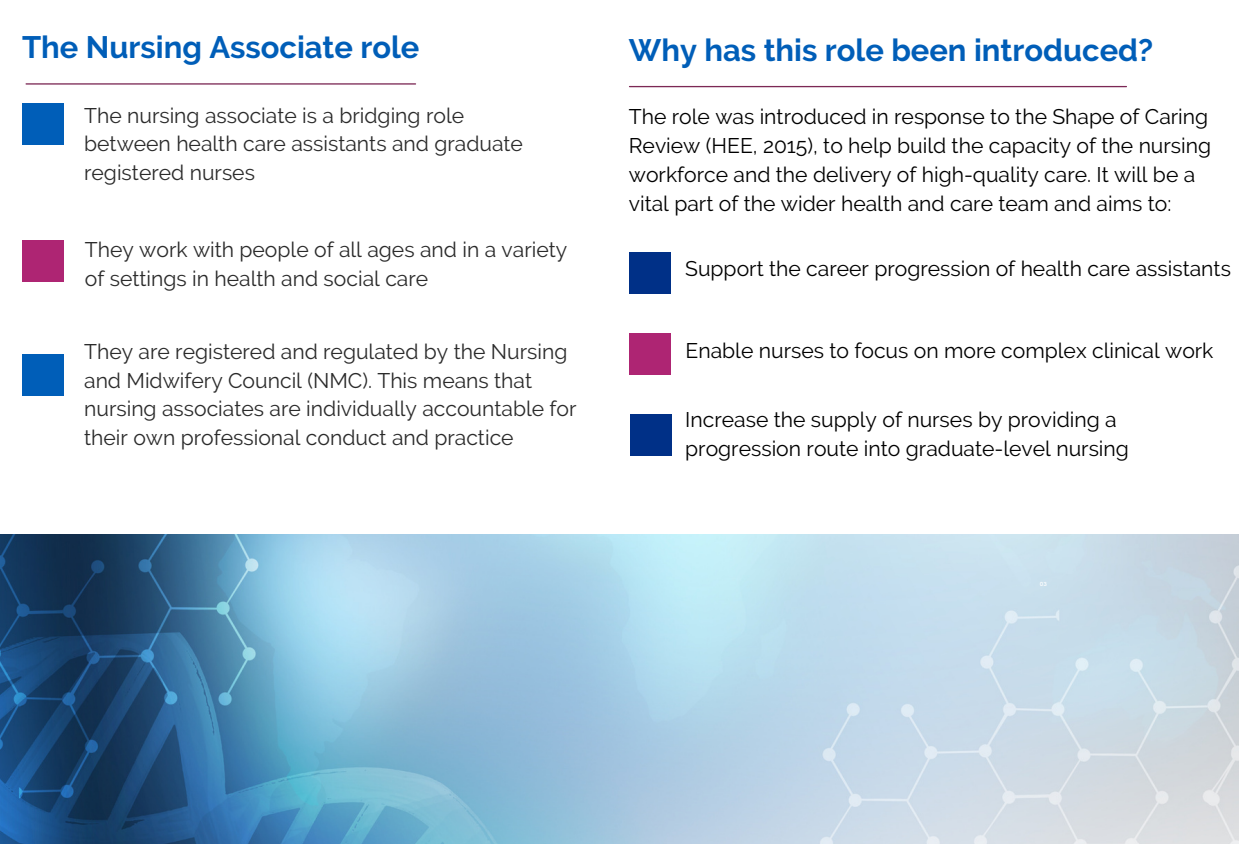
<style>
.page{position:relative;width:1239px;height:844px;background:#fff}
.page>*{position:absolute;margin:0;border:0;box-sizing:border-box;transform-origin:0 0}
.t1{font:700 30.97px "Raleway";color:#005eb8}
.t2{font:21.18px/28.9px "Raleway";color:#000}
.t3{font:21.18px/28.9px "Raleway";color:#2b2b2b}
.t4{font:600 5.25px "Open Sauce One";color:#fff}
</style>
<div class="page">
<div style="left:22px;top:103px;width:42px;height:42px;background:#005eb8"></div>
<hr style="left:26px;top:83px;width:390px;height:2px;background:#7c2855">
<div style="left:629px;top:252px;width:42px;height:42px;background:#003087"></div>
<div style="left:629px;top:333px;width:42px;height:42px;background:#ae2573"></div>
<div style="left:630px;top:414px;width:42px;height:42px;background:#003087"></div>
<hr style="left:630px;top:86px;width:496px;height:1px;background:#7c2855">
<div style="left:22px;top:240px;width:42px;height:42px;background:#ae2573"></div>
<div style="left:22px;top:354px;width:42px;height:41px;background:#005eb8"></div>
<img style="left:0;top:534px;width:1239px;height:309px">
<p class="t1" style="left:22px;top:29px;width:399px">The Nursing Associate role</p>
<p class="t3" style="left:84px;top:101px;width:382px">The nursing associate is a bridging role</p>
<p class="t3" style="left:84px;top:129px;width:440px">between health care assistants and graduate</p>
<p class="t3" style="left:84px;top:158px;width:172px">registered nurses</p>
<p class="t3" style="left:85px;top:235px;width:484px">They work with people of all ages and in a variety of settings in health and social care</p>
<p class="t3" style="left:84px;top:337px;width:494px">They are registered and regulated by the Nursing and Midwifery Council (NMC). This means that nursing associates are individually accountable for their own professional conduct and practice</p>
<p class="t1" style="left:629px;top:32px;width:526px">Why has this role been introduced?</p>
<p class="t2" style="left:629px;top:102px;width:584px">The role was introduced in response to the Shape of Caring Review (HEE, 2015), to help build the capacity of the nursing workforce and the delivery of high-quality care. It will be a vital part of the wider health and care team and aims to:</p>
<p class="t2" style="left:685px;top:254px;width:547px">Support the career progression of health care assistants</p>
<p class="t2" style="left:686px;top:336px;width:529px">Enable nurses to focus on more complex clinical work</p>
<p class="t2" style="left:685px;top:405px;width:433px">Increase the supply of nurses by providing a</p>
<p class="t2" style="left:685px;top:434px;width:445px">progression route into graduate-level nursing</p>
<p class="t4" style="left:1040px;top:581px;width:9px">03</p>
</div>
